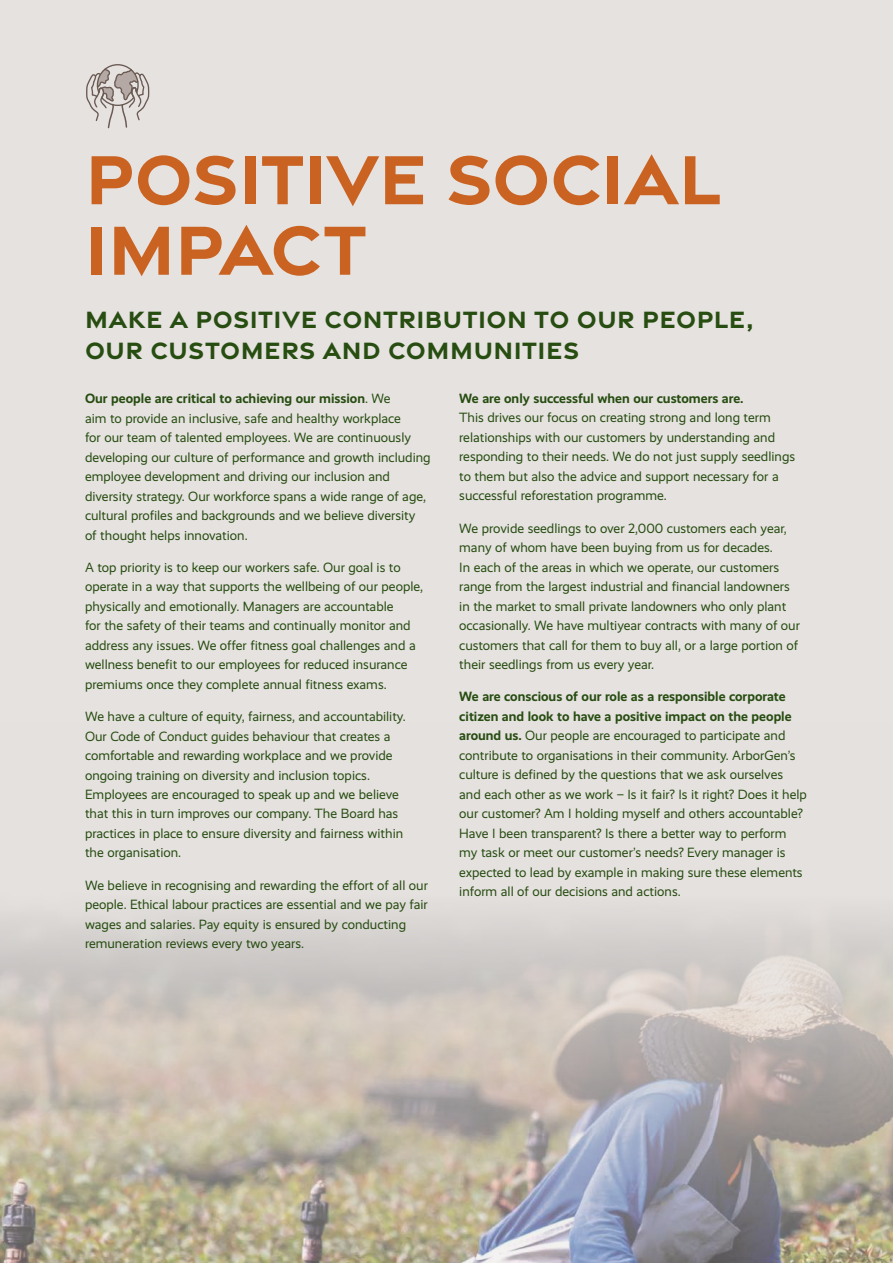
<style>
.page{position:relative;width:893px;height:1263px;background:#e6e2e0}
.page>*{position:absolute;margin:0;border:0;box-sizing:border-box;transform-origin:0 0}
.t1{font:700 75px/70.5px "Gravesend Sans";letter-spacing:-.01em;color:#ca6322}
.t2{font:700 25.5px/31.5px "Gravesend Sans";letter-spacing:.02em;color:#274d11}
.t3{font:13.5px/19.5px "Realist";color:#274d11}
.t4{font:700 13.5px "Realist";color:#274d11}
.s1{font-weight:700}
</style>
<div class="page">
<img style="left:0;top:917px;width:893px;height:346px">
<svg style="left:86px;top:64px;width:64px;height:65px"></svg>
<h1 class="t1" style="left:85px;top:139px;width:638px">POSITIVE SOCIAL<br>IMPACT</h1>
<h2 class="t2" style="left:85px;top:302px;width:670px">MAKE A POSITIVE CONTRIBUTION TO OUR PEOPLE,<br>OUR CUSTOMERS AND COMMUNITIES</h2>
<p class="t3" style="left:85px;top:389px;width:347px"><span class="s1">Our people are critical to achieving our mission</span>. We<br>aim to provide an inclusive, safe and healthy workplace<br>for our team of talented employees. We are continuously developing our culture of performance and growth including employee development and driving our inclusion and diversity strategy. Our workforce spans a wide range of age, cultural profiles and backgrounds and we believe diversity<br>of thought helps innovation.</p>
<p class="t3" style="left:85px;top:557px;width:340px">A top priority is to keep our workers safe. Our goal is to operate in a way that supports the wellbeing of our people, physically and emotionally. Managers are accountable<br>for the safety of their teams and continually monitor and address any issues. We offer fitness goal challenges and a wellness benefit to our employees for reduced insurance premiums once they complete annual fitness exams.</p>
<p class="t3" style="left:85px;top:707px;width:322px">We have a culture of equity, fairness, and accountability.<br>Our Code of Conduct guides behaviour that creates a comfortable and rewarding workplace and we provide ongoing training on diversity and inclusion topics.<br>Employees are encouraged to speak up and we believe that this in turn improves our company. The Board has practices in place to ensure diversity and fairness within the organisation.</p>
<p class="t3" style="left:85px;top:875px;width:344px">We believe in recognising and rewarding the effort of all our people. Ethical labour practices are essential and we pay fair wages and salaries. Pay equity is ensured by conducting remuneration reviews every two years.</p>
<p class="t4" style="left:459px;top:390px;width:286px">We are only successful when our customers are.</p>
<p class="t3" style="left:459px;top:408px;width:337px">This drives our focus on creating strong and long term relationships with our customers by understanding and responding to their needs. We do not just supply seedlings to them but also the advice and support necessary for a successful reforestation programme.</p>
<p class="t3" style="left:459px;top:518px;width:342px">We provide seedlings to over 2,000 customers each year, many of whom have been buying from us for decades.<br>In each of the areas in which we operate, our customers range from the largest industrial and financial landowners in the market to small private landowners who only plant occasionally. We have multiyear contracts with many of our customers that call for them to buy all, or a large portion of their seedlings from us every year.</p>
<p class="t3" style="left:459px;top:687px;width:349px"><span class="s1">We are conscious of our role as a responsible corporate citizen and look to have a positive impact on the people around us.</span> Our people are encouraged to participate and contribute to organisations in their community. ArborGen’s culture is defined by the questions that we ask ourselves and each other as we work – Is it fair? Is it right? Does it help our customer? Am I holding myself and others accountable?<br>Have I been transparent? Is there a better way to perform my task or meet our customer’s needs? Every manager is expected to lead by example in making sure these elements inform all of our decisions and actions.</p>
</div>
